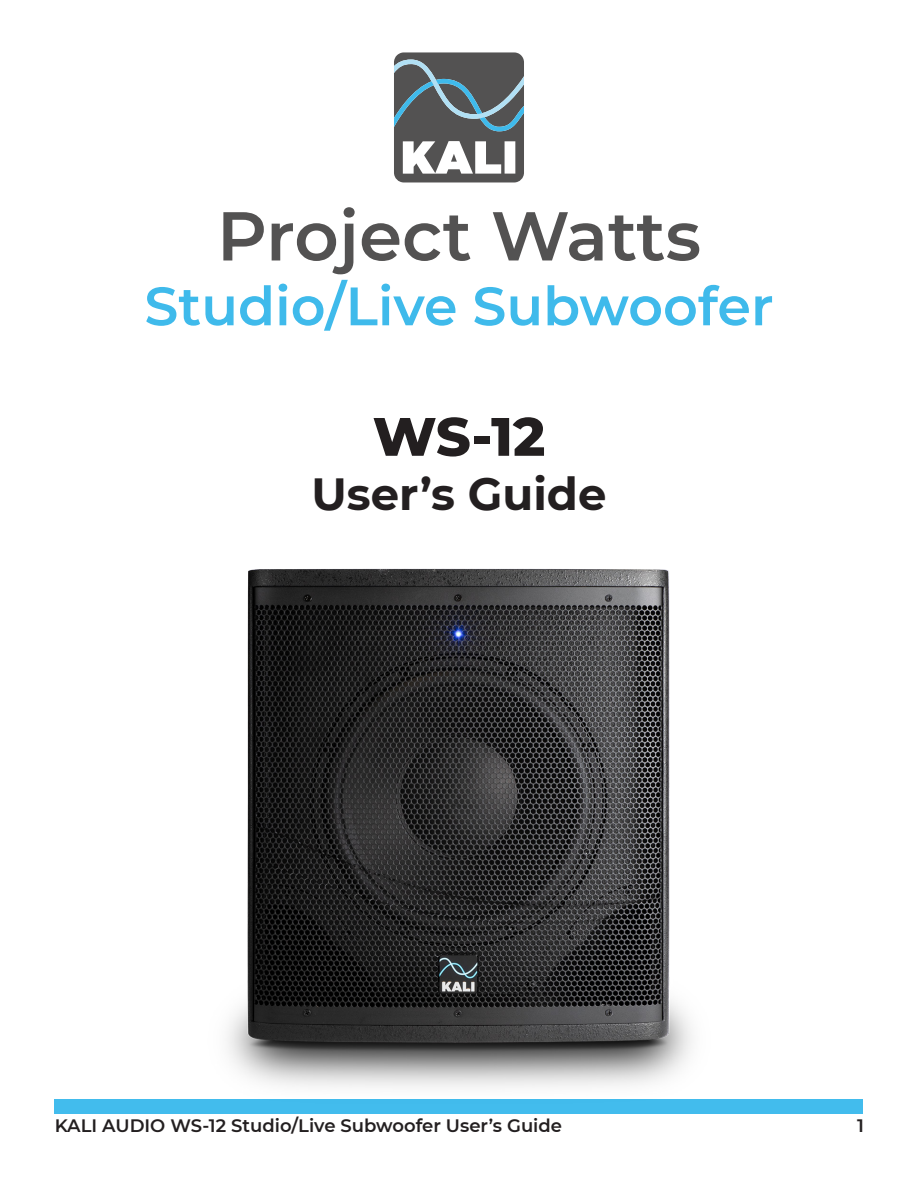
<style>
.page{position:relative;width:918px;height:1188px;background:#fff}
.page>*{position:absolute;margin:0;border:0;box-sizing:border-box;transform-origin:0 0}
.t1{font:600 69px "Montserrat";color:#535252}
.t2{font:600 54px "Montserrat";color:#3fbaeb}
.t3{font:800 54px "Montserrat";color:#231f20}
.t4{font:700 45px "Montserrat";color:#231f20}
.t5{font:600 18px "Montserrat";color:#231f20}
</style>
<div class="page">
<div style="left:54px;top:1100px;width:808px;height:14px;background:#42bced"></div>
<svg style="left:394px;top:52px;width:130px;height:130px;background:#6f777a"></svg>
<img style="left:191px;top:568px;width:535px;height:532px">
<p class="t1" style="left:217px;top:187px;width:486px">Project Watts</p>
<p class="t2" style="left:144px;top:268px;width:631px">Studio/Live Subwoofer</p>
<p class="t3" style="left:373px;top:397px;width:174px">WS-12</p>
<p class="t4" style="left:311px;top:461px;width:297px">User’s Guide</p>
<p class="t5" style="left:55px;top:1112px;width:509px">KALI AUDIO WS-12 Studio/Live Subwoofer User’s Guide</p>
<p class="t5" style="left:857px;top:1112px;width:8px">1</p>
</div>
